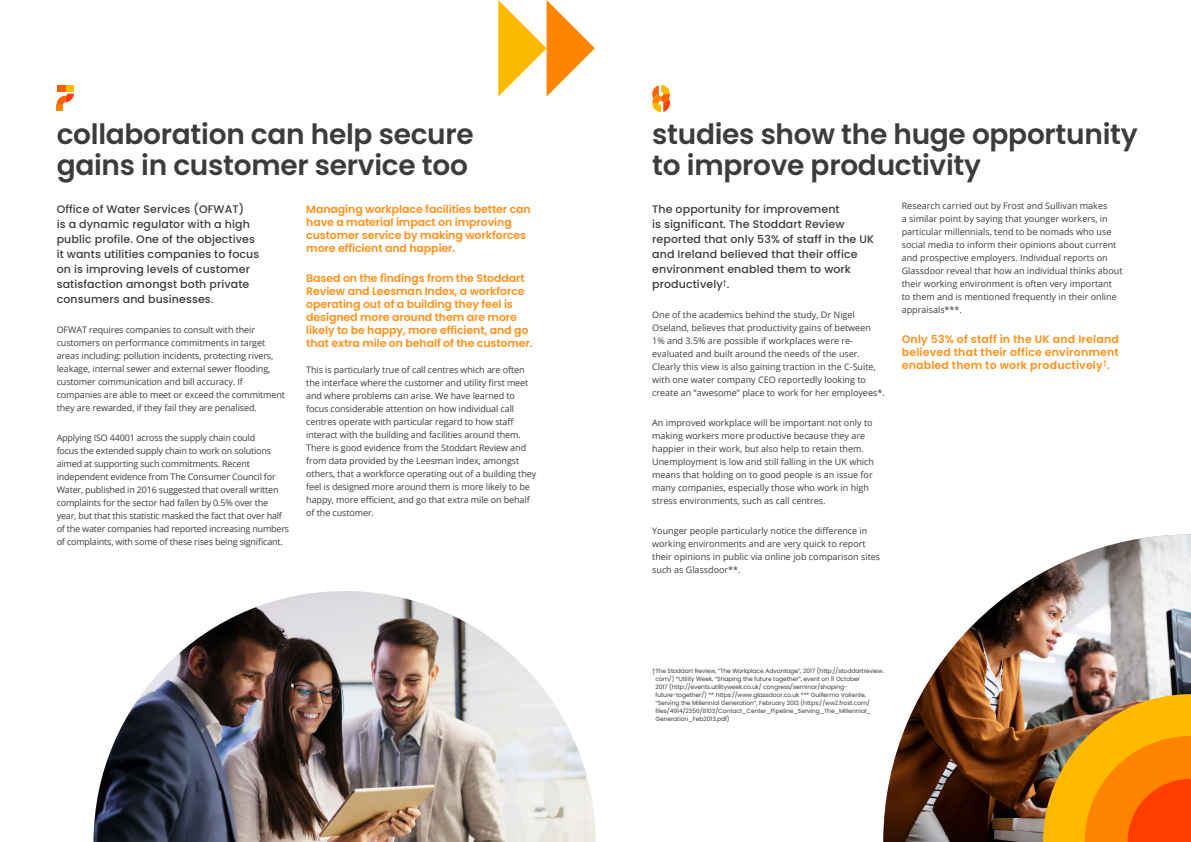
<style>
.page{position:relative;width:1191px;height:842px;background:#fff}
.page>*{position:absolute;margin:0;border:0;box-sizing:border-box;transform-origin:0 0}
.t1{font:600 28px/30.8px "Poppins";letter-spacing:-.01em;color:#3c3c3b}
.t2{font:600 11px/13px "Poppins";letter-spacing:-.01em;color:#ff911a}
.t3{font:500 11px/15px "Poppins";letter-spacing:.01em;color:#3c3c3b}
.t4{font:9px/13px "Open Sans";letter-spacing:-.01em;color:#3c3c3b}
.t5{font:6px/8px "Poppins";letter-spacing:-.01em;color:#3c3c3b}
</style>
<div class="page">
<svg style="left:498px;top:0;width:97px;height:97px"></svg>
<img style="left:883px;top:534px;width:308px;height:308px">
<div style="left:57px;top:104px;width:6px;height:7px;background:#ff8500"></div>
<div style="left:65px;top:85px;width:9px;height:6px;background:#ffba00"></div>
<div style="left:57px;top:85px;width:8px;height:6px;background:#ff6100"></div>
<svg style="left:57px;top:94px;width:17px;height:10px"></svg>
<svg style="left:652px;top:85px;width:18px;height:27px"></svg>
<svg style="left:1043px;top:694px;width:148px;height:148px;background:#e28712"></svg>
<img style="left:94px;top:591px;width:501px;height:251px">
<h1 class="t1" style="left:57px;top:119px;width:418px">collaboration can help secure gains in customer service too</h1>
<p class="t3" style="left:57px;top:202px;width:204px">Office of Water Services (OFWAT)<br>is a dynamic regulator with a high public profile. One of the objectives it wants utilities companies to focus on is improving levels of customer satisfaction amongst both private consumers and businesses.</p>
<p class="t4" style="left:57px;top:323px;width:230px">OFWAT requires companies to consult with their customers on performance commitments in target areas including: pollution incidents, protecting rivers, leakage, internal sewer and external sewer flooding, customer communication and bill accuracy. If companies are able to meet or exceed the commitment they are rewarded, if they fail they are penalised.</p>
<p class="t4" style="left:57px;top:431px;width:234px">Applying ISO 44001 across the supply chain could<br>focus the extended supply chain to work on solutions aimed at supporting such commitments. Recent independent evidence from The Consumer Council for Water, published in 2016 suggested that overall written complaints for the sector had fallen by 0.5% over the year, but that this statistic masked the fact that over half of the water companies had reported increasing numbers of complaints, with some of these rises being significant.</p>
<p class="t2" style="left:306px;top:203px;width:226px">Managing workplace facilities better can have a material impact on improving customer service by making workforces more efficient and happier.</p>
<p class="t2" style="left:306px;top:272px;width:228px">Based on the findings from the Stoddart Review and Leesman Index, a workforce operating out of a building they feel is designed more around them are more likely to be happy, more efficient, and go that extra mile on behalf of the customer.</p>
<p class="t4" style="left:306px;top:363px;width:231px">This is particularly true of call centres which are often the interface where the customer and utility first meet and where problems can arise. We have learned to focus considerable attention on how individual call centres operate with particular regard to how staff interact with the building and facilities around them.<br>There is good evidence from the Stoddart Review and from data provided by the Leesman Index, amongst others, that a workforce operating out of a building they feel is designed more around them is more likely to be happy, more efficient, and go that extra mile on behalf of the customer.</p>
<h1 class="t1" style="left:652px;top:119px;width:487px">studies show the huge opportunity to improve productivity</h1>
<p class="t3" style="left:652px;top:202px;width:223px">The opportunity for improvement<br>is significant. The Stoddart Review reported that only 53% of staff in the UK and Ireland believed that their office environment enabled them to work productively<sup>†</sup>.</p>
<p class="t4" style="left:652px;top:308px;width:234px">One of the academics behind the study, Dr Nigel Oseland, believes that productivity gains of between 1% and 3.5% are possible if workplaces were re&shy;evaluated and built around the needs of the user.<br>Clearly this view is also gaining traction in the C-Suite, with one water company CEO reportedly looking to create an “awesome” place to work for her employees*.</p>
<p class="t4" style="left:652px;top:416px;width:223px">An improved workplace will be important not only to making workers more productive because they are happier in their work, but also help to retain them.<br>Unemployment is low and still falling in the UK which means that holding on to good people is an issue for many companies, especially those who work in high stress environments, such as call centres.</p>
<p class="t4" style="left:652px;top:524px;width:229px">Younger people particularly notice the difference in working environments and are very quick to report their opinions in public via online job comparison sites such as Glassdoor**.</p>
<p class="t4" style="left:901px;top:199px;width:222px">Research carried out by Frost and Sullivan makes<br>a similar point by saying that younger workers, in particular millennials, tend to be nomads who use social media to inform their opinions about current and prospective employers. Individual reports on Glassdoor reveal that how an individual thinks about their working environment is often very important to them and is mentioned frequently in their online appraisals***.</p>
<p class="t2" style="left:901px;top:332px;width:219px;text-align:justify">Only 53% of staff in the UK and Ireland believed that their office environment enabled them to work productively<sup>†</sup>.</p>
<p class="t5" style="left:655px;top:667px;width:230px;text-indent:-3px">†The Stoddart Review, “The Workplace Advantage”, 2017 (http://stoddartreview. com/) *Utility Week, “Shaping the future together”, event on 11 October<br>2017 (http://events.utilityweek.co.uk/ congress/seminar/shaping&shy;future-together/) ** https://www.glassdoor.co.uk *** Guillermo Valiente, “Serving the Millennial Generation”, February 2013 (https://ww2.frost.com/ files/4914/2356/8103/Contact_Center_Pipeline_Serving_The_Millennial_ Generation_Feb2013.pdf)</p>
</div>
